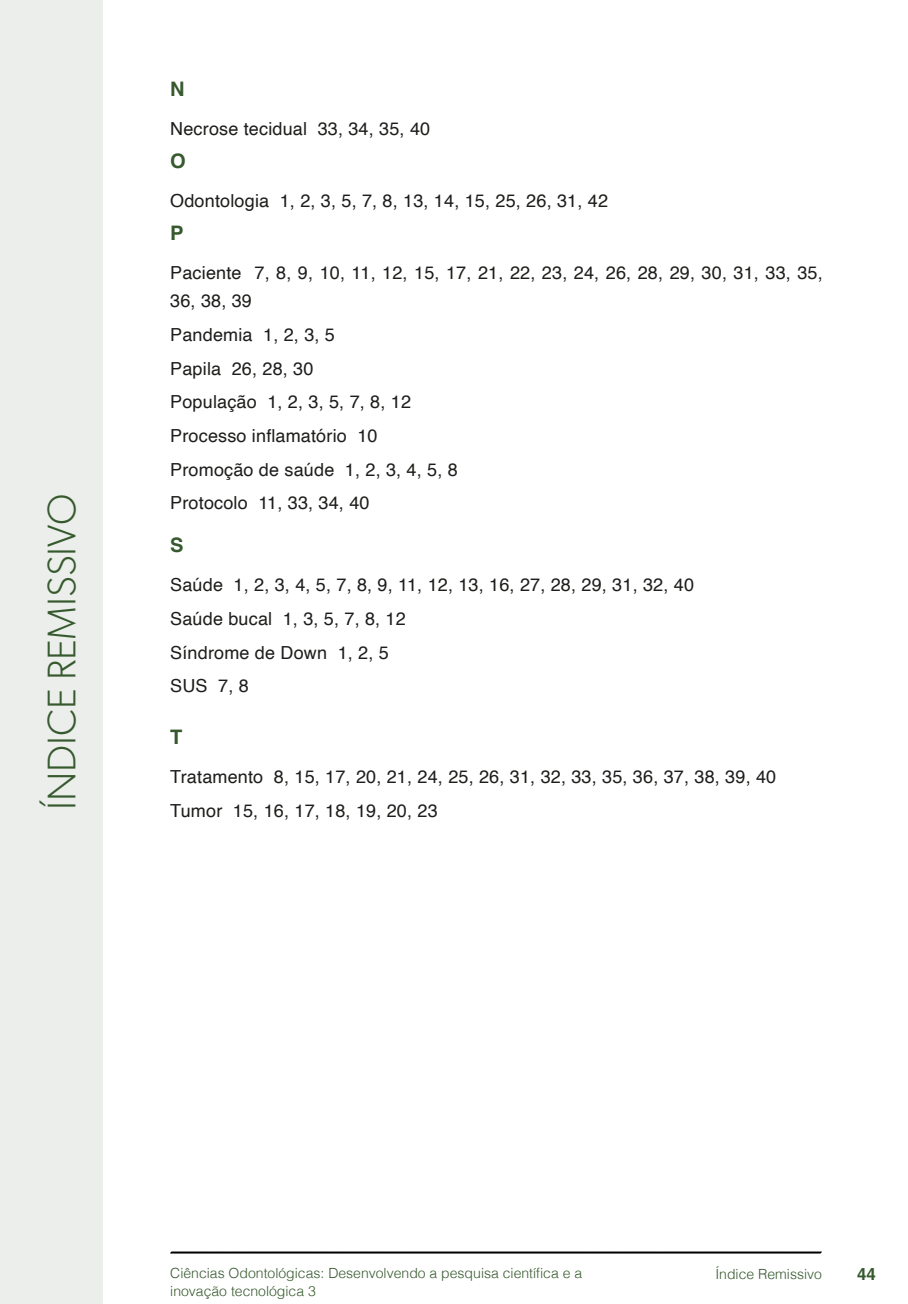
<style>
.page{position:relative;width:908px;height:1304px;background:#fff}
.page>*{position:absolute;margin:0;border:0;box-sizing:border-box;transform-origin:0 0}
.t1{font:300 40px "Gibson";color:#36592e}
.t2{font:700 20px "Helvetica";color:#36592e}
.t3{font:18px/33.6px "Helvetica";letter-spacing:.01em;color:#1d1d1b}
.t4{font:700 16.8px "Helvetica";color:#36592e}
.t5{font:300 14px "Helvetica";color:#36592e}
</style>
<div class="page">
<svg style="left:170px;top:1251px;width:651px;height:3px;background:#515151"></svg>
<div style="left:0;top:0;width:103px;height:1304px;background:#ebeeea"></div>
<h1 class="t1" style="left:37px;top:810px;width:317px;rotate:-90deg">ÍNDICE REMISSIVO</h1>
<p class="t2" style="left:170px;top:77px;width:16px">N</p>
<p class="t3" style="left:170px;top:113px;width:261px">Necrose tecidual 33, 34, 35, 40</p>
<p class="t2" style="left:170px;top:149px;width:17px">O</p>
<p class="t3" style="left:170px;top:185px;width:439px">Odontologia 1, 2, 3, 5, 7, 8, 13, 14, 15, 25, 26, 31, 42</p>
<p class="t2" style="left:170px;top:221px;width:15px">P</p>
<p class="t3" style="left:170px;top:260px;width:653px;line-height:28px">Paciente 7, 8, 9, 10, 11, 12, 15, 17, 21, 22, 23, 24, 26, 28, 29, 30, 31, 33, 35,<br>36, 38, 39</p>
<p class="t3" style="left:170px;top:318px;width:289px">Pandemia 1, 2, 3, 5<br>Papila 26, 28, 30<br>População 1, 2, 3, 5, 7, 8, 12<br>Processo inflamatório 10<br>Promoção de saúde 1, 2, 3, 4, 5, 8<br>Protocolo 11, 33, 34, 40</p>
<p class="t2" style="left:170px;top:533px;width:15px">S</p>
<p class="t3" style="left:170px;top:569px;width:525px">Saúde 1, 2, 3, 4, 5, 7, 8, 9, 11, 12, 13, 16, 27, 28, 29, 31, 32, 40<br>Saúde bucal 1, 3, 5, 7, 8, 12<br>Síndrome de Down 1, 2, 5<br>SUS 7, 8</p>
<p class="t2" style="left:170px;top:725px;width:14px">T</p>
<p class="t3" style="left:170px;top:761px;width:607px">Tratamento 8, 15, 17, 20, 21, 24, 25, 26, 31, 32, 33, 35, 36, 37, 38, 39, 40<br>Tumor 15, 16, 17, 18, 19, 20, 23</p>
<p class="t5" style="left:715px;top:1262px;width:108px">Índice Remissivo</p>
<p class="t5" style="left:170px;top:1261px;width:413px">Ciências Odontológicas: Desenvolvendo a pesquisa científica e a</p>
<p class="t4" style="left:856px;top:1264px;width:20px">44</p>
<p class="t5" style="left:170px;top:1279px;width:147px">inovação tecnológica 3</p>
</div>
